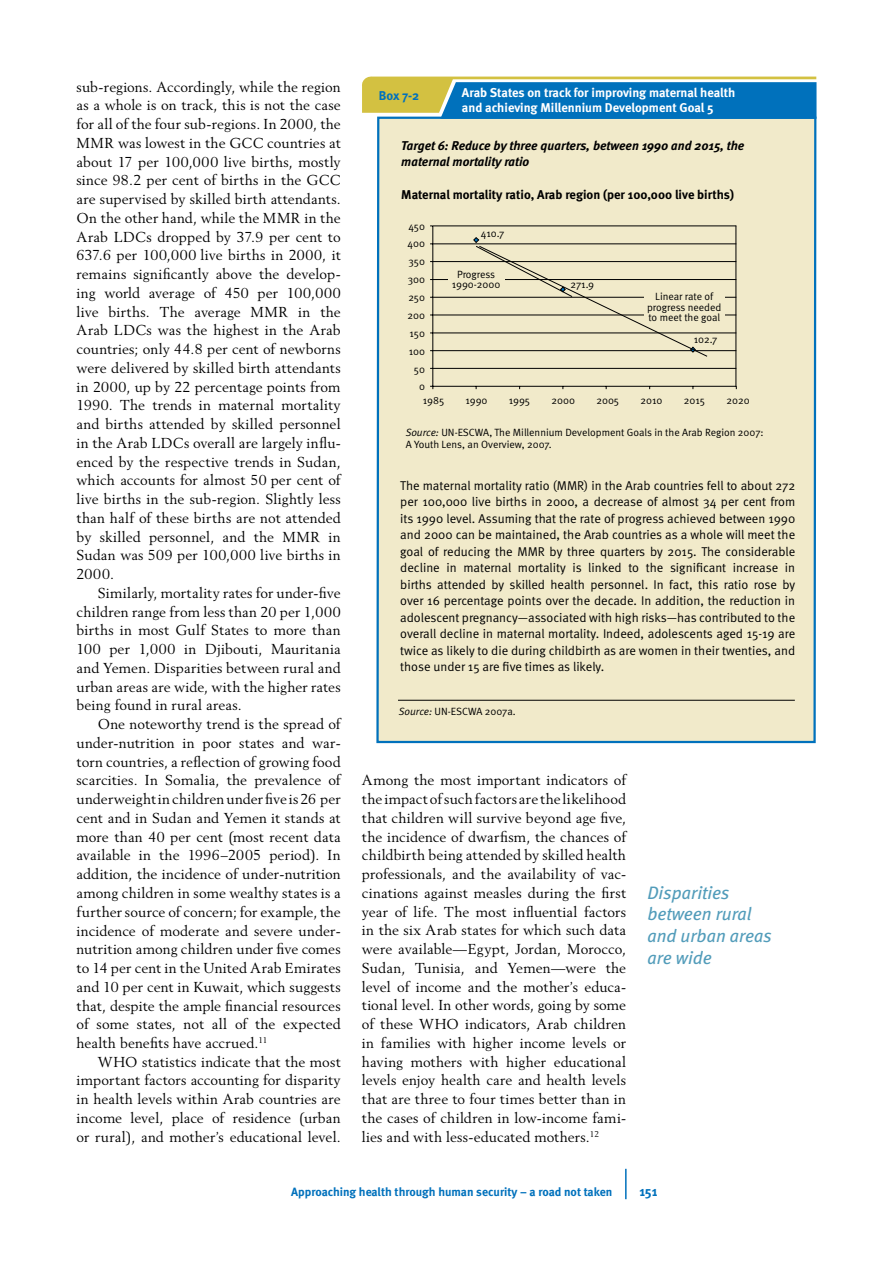
<style>
.page{position:relative;width:893px;height:1263px;background:#fff}
.page>*{position:absolute;margin:0;border:0;box-sizing:border-box;transform-origin:0 0}
.t1{font:italic 18px/21.8px "Meta";color:#529cba}
.t2{font:14.25px/18.8px "Berling LT Std";letter-spacing:.01em;color:#000;text-align:justify}
.t3{font:700 13.5px "Meta";color:#0071bc}
.t4{font:12.75px/16.5px "Meta Normal";color:#000;text-align:justify}
.t5{font:700 12.75px/15.3px "Meta";color:#fff}
.t6{font:italic 700 12.75px/16.5px "Meta";color:#000}
.t7{font:700 12.75px "Meta";color:#000}
.t8{font:700 12.75px "Meta";color:#0071bc}
.t9{font:700 12px "Meta";color:#0071bc}
.t10{font:10.5px/10.5px "Meta Normal";color:#000;text-align:center}
.s1{font-style:italic}
</style>
<div class="page">
<hr style="left:625px;top:1169px;width:2px;height:30px;background:#0071bc">
<div style="left:376px;top:115px;width:441px;height:629px;background:#f1eaca"></div>
<svg style="left:362px;top:76px;width:454px;height:43px;background:#438ea8"></svg>
<hr style="left:398px;top:700px;width:397px;height:1px;background:#000">
<hr style="left:433px;top:226px;width:303px;height:1px;background:#000">
<hr style="left:433px;top:243px;width:303px;height:1px;background:#000">
<hr style="left:433px;top:261px;width:303px;height:1px;background:#000">
<hr style="left:433px;top:279px;width:303px;height:1px;background:#000">
<hr style="left:433px;top:297px;width:303px;height:1px;background:#000">
<hr style="left:433px;top:315px;width:303px;height:1px;background:#000">
<hr style="left:433px;top:333px;width:303px;height:1px;background:#000">
<hr style="left:433px;top:350px;width:303px;height:1px;background:#000">
<hr style="left:433px;top:368px;width:303px;height:1px;background:#000">
<hr style="left:432px;top:226px;width:1px;height:160px;background:#000">
<hr style="left:433px;top:386px;width:303px;height:1px;background:#000">
<svg style="left:473px;top:237px;width:235px;height:120px;background:#dfd8bb"></svg>
<hr style="left:736px;top:226px;width:1px;height:160px;background:#000">
<div style="left:644px;top:292px;width:80px;height:29px;background:#f1eaca"></div>
<div style="left:448px;top:269px;width:56px;height:19px;background:#f1eaca"></div>
<p class="t2" style="left:77px;top:77px;width:266px">sub-regions. Accordingly, while the region as a whole is on track, this is not the case for all of the four sub-regions. In 2000, the MMR was lowest in the GCC countries at about 17 per 100,000 live births, mostly since 98.2 per cent of births in the GCC are supervised by skilled birth attendants.<br>On the other hand, while the MMR in the Arab LDCs dropped by 37.9 per cent to 637.6 per 100,000 live births in 2000, it remains significantly above the develop&shy;ing world average of 450 per 100,000 live births. The average MMR in the Arab LDCs was the highest in the Arab countries; only 44.8 per cent of newborns were delivered by skilled birth attendants in 2000, up by 22 percentage points from 1990. The trends in maternal mortality and births attended by skilled personnel in the Arab LDCs overall are largely influ&shy;enced by the respective trends in Sudan, which accounts for almost 50 per cent of live births in the sub-region. Slightly less than half of these births are not attended by skilled personnel, and the MMR in Sudan was 509 per 100,000 live births in 2000.</p>
<p class="t2" style="left:77px;top:583px;width:266px;text-indent:21px">Similarly, mortality rates for under-five children range from less than 20 per 1,000 births in most Gulf States to more than 100 per 1,000 in Djibouti, Mauritania and Yemen. Disparities between rural and urban areas are wide, with the higher rates being found in rural areas.</p>
<p class="t2" style="left:77px;top:715px;width:266px;text-indent:21px">One noteworthy trend is the spread of under-nutrition in poor states and war&shy;torn countries, a reflection of growing food scarcities. In Somalia, the prevalence of underweight in children under five is 26 per cent and in Sudan and Yemen it stands at more than 40 per cent (most recent data available in the 1996–2005 period). In addition, the incidence of under-nutrition among children in some wealthy states is a further source of concern; for example, the incidence of moderate and severe under&shy;nutrition among children under five comes to 14 per cent in the United Arab Emirates and 10 per cent in Kuwait, which suggests that, despite the ample financial resources of some states, not all of the expected health benefits have accrued.<sup>11</sup></p>
<p class="t2" style="left:77px;top:1052px;width:266px;text-indent:21px">WHO statistics indicate that the most important factors accounting for disparity in health levels within Arab countries are income level, place of residence (urban or rural), and mother’s educational level.</p>
<p class="t8" style="left:379px;top:88px;width:42px">Box 7-2</p>
<p class="t5" style="left:462px;top:85px;width:275px">Arab States on track for improving maternal health and achieving Millennium Development Goal 5</p>
<p class="t6" style="left:401px;top:137px;width:345px">Target 6: Reduce by three quarters, between 1990 and 2015, the maternal mortality ratio</p>
<p class="t7" style="left:401px;top:187px;width:334px">Maternal mortality ratio, Arab region (per 100,000 live births)</p>
<p class="t10" style="left:408px;top:220px;width:18px">450</p>
<p class="t10" style="left:408px;top:238px;width:19px">400</p>
<p class="t10" style="left:409px;top:256px;width:18px">350</p>
<p class="t10" style="left:408px;top:274px;width:19px">300</p>
<p class="t10" style="left:408px;top:292px;width:18px">250</p>
<p class="t10" style="left:407px;top:310px;width:19px">200</p>
<p class="t10" style="left:410px;top:328px;width:17px">150</p>
<p class="t10" style="left:409px;top:346px;width:18px">100</p>
<p class="t10" style="left:414px;top:364px;width:13px">50</p>
<p class="t10" style="left:419px;top:381px;width:7px">0</p>
<p class="t10" style="left:481px;top:228px;width:25px">410.7</p>
<p class="t10" style="left:452px;top:269px;width:50px">Progress<br>1990-2000</p>
<p class="t10" style="left:570px;top:279px;width:25px">271.9</p>
<p class="t10" style="left:647px;top:291px;width:76px">Linear rate of progress needed to meet the goal</p>
<p class="t10" style="left:694px;top:334px;width:25px">102.7</p>
<p class="t10" style="left:423px;top:395px;width:23px">1985</p>
<p class="t10" style="left:465px;top:395px;width:24px">1990</p>
<p class="t10" style="left:509px;top:395px;width:23px">1995</p>
<p class="t10" style="left:551px;top:395px;width:25px">2000</p>
<p class="t10" style="left:596px;top:395px;width:24px">2005</p>
<p class="t10" style="left:640px;top:395px;width:24px">2010</p>
<p class="t10" style="left:684px;top:395px;width:23px">2015</p>
<p class="t10" style="left:726px;top:395px;width:25px">2020</p>
<p class="t10" style="left:406px;top:427px;width:359px;line-height:11.6px;text-align:left"><span class="s1">Source:</span> UN-ESCWA, The Millennium Development Goals in the Arab Region 2007:<br>A Youth Lens, an Overview, 2007.</p>
<p class="t4" style="left:400px;top:477px;width:397px">The maternal mortality ratio (MMR) in the Arab countries fell to about 272 per 100,000 live births in 2000, a decrease of almost 34 per cent from its 1990 level. Assuming that the rate of progress achieved between 1990 and 2000 can be maintained, the Arab countries as a whole will meet the goal of reducing the MMR by three quarters by 2015. The considerable decline in maternal mortality is linked to the significant increase in births attended by skilled health personnel. In fact, this ratio rose by over 16 percentage points over the decade. In addition, the reduction in adolescent pregnancy—associated with high risks—has contributed to the overall decline in maternal mortality. Indeed, adolescents aged 15-19 are twice as likely to die during childbirth as are women in their twenties, and those under 15 are five times as likely.</p>
<p class="t10" style="left:399px;top:706px;width:118px"><span class="s1">Source:</span> UN-ESCWA 2007a.</p>
<p class="t2" style="left:362px;top:771px;width:266px">Among the most important indicators of the impact of such factors are the likelihood that children will survive beyond age five, the incidence of dwarfism, the chances of childbirth being attended by skilled health professionals, and the availability of vac&shy;cinations against measles during the first year of life. The most influential factors in the six Arab states for which such data were available—Egypt, Jordan, Morocco, Sudan, Tunisia, and Yemen—were the level of income and the mother’s educa&shy;tional level. In other words, going by some of these WHO indicators, Arab children in families with higher income levels or having mothers with higher educational levels enjoy health care and health levels that are three to four times better than in the cases of children in low-income fami&shy;lies and with less-educated mothers.<sup>12</sup></p>
<p class="t1" style="left:647px;top:881px;width:126px">Disparities between rural and urban areas are wide</p>
<p class="t9" style="left:291px;top:1184px;width:323px">Approaching health through human security – a road not taken</p>
<p class="t3" style="left:639px;top:1183px;width:20px">151</p>
</div>
